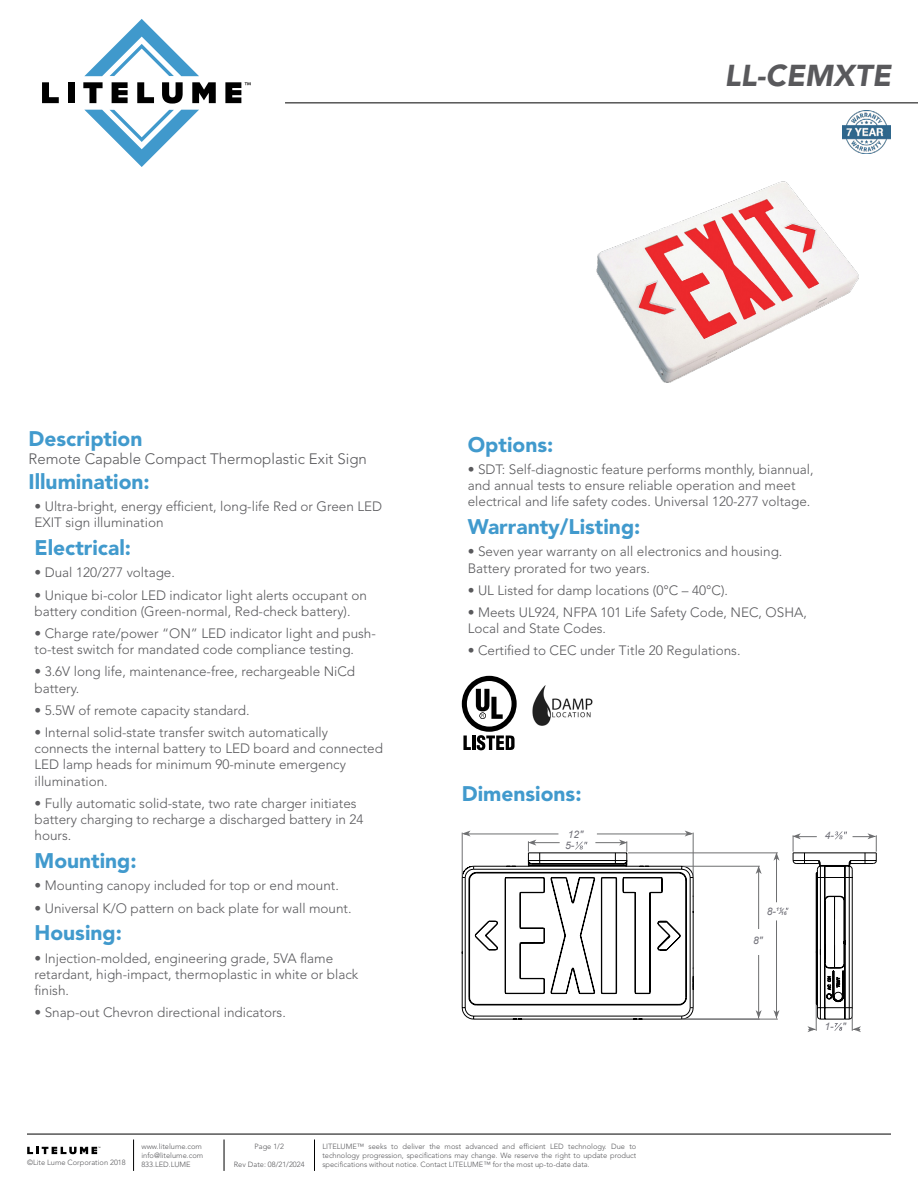
<style>
.page{position:relative;width:918px;height:1188px;background:#fff}
.page>*{position:absolute;margin:0;border:0;box-sizing:border-box;transform-origin:0 0}
.t1{font:italic 900 30px "Avenir LT Std";color:#59595c}
.t2{font:900 21px "Avenir LT Std";color:#419acd}
.t3{font:300 15px "Avenir LT Std";color:#59595c}
.t4{font:300 13.5px/16.2px "Avenir LT Std";color:#59595c}
.t5{font:italic 10.35px/11.6px "Arial";color:#717179}
.t6{font:300 7.5px/9px "Avenir LT Std";color:#59595c;text-align:justify}
.t7{font:italic 700 5.1px "Arial";color:#717179}
.s1{font-weight:400;font-size:10.35px}
.s2{font-weight:400;font-size:7.8px}
</style>
<div class="page">
<hr style="left:27px;top:1134px;width:864px;height:1px;background:#000">
<hr style="left:285px;top:103px;width:633px;height:1px;background:#000">
<hr style="left:133px;top:1140px;width:1px;height:31px;background:#000">
<hr style="left:224px;top:1140px;width:1px;height:31px;background:#000">
<hr style="left:314px;top:1140px;width:1px;height:31px;background:#000">
<svg style="left:27px;top:1147px;width:73px;height:7px"></svg>
<svg style="left:42px;top:82px;width:17px;height:21px"></svg>
<div style="left:68px;top:82px;width:7px;height:21px;background:#000"></div>
<svg style="left:83px;top:82px;width:20px;height:21px"></svg>
<svg style="left:112px;top:82px;width:16px;height:21px"></svg>
<svg style="left:137px;top:82px;width:17px;height:21px"></svg>
<svg style="left:162px;top:82px;width:21px;height:22px"></svg>
<svg style="left:192px;top:82px;width:24px;height:21px"></svg>
<svg style="left:84px;top:19px;width:115px;height:57px"></svg>
<svg style="left:85px;top:110px;width:114px;height:57px"></svg>
<svg style="left:225px;top:82px;width:26px;height:21px"></svg>
<img style="left:532px;top:685px;width:61px;height:41px">
<svg style="left:462px;top:676px;width:55px;height:74px"></svg>
<svg style="left:694px;top:853px;width:92px;height:166px"></svg>
<hr style="left:683px;top:866px;width:77px;height:1px;background:#6e6f71">
<hr style="left:758px;top:955px;width:1px;height:60px;background:#6e6f71">
<hr style="left:758px;top:870px;width:1px;height:59px;background:#6e6f71">
<hr style="left:683px;top:1019px;width:95px;height:1px;background:#6e6f71">
<hr style="left:628px;top:852px;width:150px;height:1px;background:#6e6f71">
<hr style="left:776px;top:920px;width:1px;height:95px;background:#6e6f71">
<hr style="left:776px;top:857px;width:1px;height:45px;background:#6e6f71">
<svg style="left:461px;top:831px;width:233px;height:189px"></svg>
<svg style="left:756px;top:866px;width:6px;height:8px"></svg>
<svg style="left:774px;top:852px;width:6px;height:9px"></svg>
<svg style="left:774px;top:1010px;width:6px;height:9px"></svg>
<svg style="left:786px;top:831px;width:91px;height:201px"></svg>
<svg style="left:756px;top:1010px;width:6px;height:9px"></svg>
<img style="left:597px;top:181px;width:262px;height:202px">
<img style="left:842px;top:110px;width:49px;height:43px">
<h1 class="t1" style="left:724px;top:57px;width:168px">LL-CEMXTE</h1>
<h2 class="t2" style="left:29px;top:426px;width:115px">Description</h2>
<p class="t3" style="left:29px;top:450px;width:340px">Remote Capable Compact Thermoplastic Exit Sign</p>
<h2 class="t2" style="left:29px;top:469px;width:123px">Illumination:</h2>
<p class="t4" style="left:35px;top:498px;width:349px">• Ultra-bright, energy efficient, long-life Red or Green LED<br>EXIT sign illumination</p>
<h2 class="t2" style="left:35px;top:535px;width:98px">Electrical:</h2>
<p class="t4" style="left:35px;top:565px;width:142px">• Dual 120/277 voltage.</p>
<p class="t4" style="left:35px;top:587px;width:334px">• Unique bi-color LED indicator light alerts occupant on battery condition (Green-normal, Red-check battery).</p>
<p class="t4" style="left:35px;top:625px;width:343px">• Charge rate/power “ON” LED indicator light and push&shy;to-test switch for mandated code compliance testing.</p>
<p class="t4" style="left:35px;top:664px;width:322px">• 3.6V long life, maintenance-free, rechargeable NiCd battery.</p>
<p class="t4" style="left:35px;top:702px;width:217px">• 5.5W of remote capacity standard.</p>
<p class="t4" style="left:35px;top:724px;width:350px">• Internal solid-state transfer switch automatically connects the internal battery to LED board and connected LED lamp heads for minimum 90-minute emergency illumination.</p>
<p class="t4" style="left:35px;top:795px;width:331px">• Fully automatic solid-state, two rate charger initiates battery charging to recharge a discharged battery in 24 hours.</p>
<h2 class="t2" style="left:35px;top:848px;width:104px">Mounting:</h2>
<p class="t4" style="left:35px;top:878px;width:306px">• Mounting canopy included for top or end mount.</p>
<p class="t4" style="left:35px;top:900px;width:319px">• Universal K/O pattern on back plate for wall mount.</p>
<h2 class="t2" style="left:35px;top:920px;width:89px">Housing:</h2>
<p class="t4" style="left:35px;top:950px;width:325px">• Injection-molded, engineering grade, 5VA flame retardant, high-impact, thermoplastic in white or black finish.</p>
<p class="t4" style="left:35px;top:1005px;width:253px">• Snap-out Chevron directional indicators.</p>
<h2 class="t2" style="left:468px;top:432px;width:87px">Options:</h2>
<p class="t4" style="left:468px;top:461px;width:347px">• SDT: Self-diagnostic feature performs monthly, biannual, and annual tests to ensure reliable operation and meet electrical and life safety codes. Universal 120-277 voltage.</p>
<h2 class="t2" style="left:468px;top:514px;width:174px">Warranty/Listing:</h2>
<p class="t4" style="left:468px;top:544px;width:316px">• Seven year warranty on all electronics and housing.<br>Battery prorated for two years.</p>
<p class="t4" style="left:468px;top:582px;width:262px">• UL Listed for damp locations (0°C – 40°C).</p>
<p class="t4" style="left:468px;top:604px;width:341px">• Meets UL924, NFPA 101 Life Safety Code, NEC, OSHA,<br>Local and State Codes.</p>
<p class="t4" style="left:468px;top:643px;width:274px">• Certified to CEC under Title 20 Regulations.</p>
<h2 class="t2" style="left:462px;top:781px;width:121px">Dimensions:</h2>
<p class="t5" style="left:565px;top:828px;width:19px">12"<br>5-</p>
<p class="t5" style="left:825px;top:830px;width:11px">4-</p>
<p class="t7" style="left:767px;top:908px;width:21px"><span class="s1">8-</span>11<span class="s2">/</span>16</p>
<p class="t5" style="left:753px;top:935px;width:11px">8"</p>
<p class="t5" style="left:824px;top:1021px;width:23px">1- "</p>
<p class="t6" style="left:141px;top:1142px;width:63px;text-align:left">www.litelume.com info@litelume.com<br>833.LED.LUME</p>
<p class="t6" style="left:255px;top:1142px;width:31px">Page 1/2</p>
<p class="t6" style="left:27px;top:1158px;width:100px">©Lite Lume Corporation 2018</p>
<p class="t6" style="left:234px;top:1160px;width:72px">Rev Date: 08/21/2024</p>
<p class="t6" style="left:322px;top:1142px;width:316px">LITELUME™ seeks to deliver the most advanced and efficient LED technology. Due to technology progression, specifications may change. We reserve the right to update product specifications without notice. Contact LITELUME™ for the most up-to-date data.</p>
</div>
